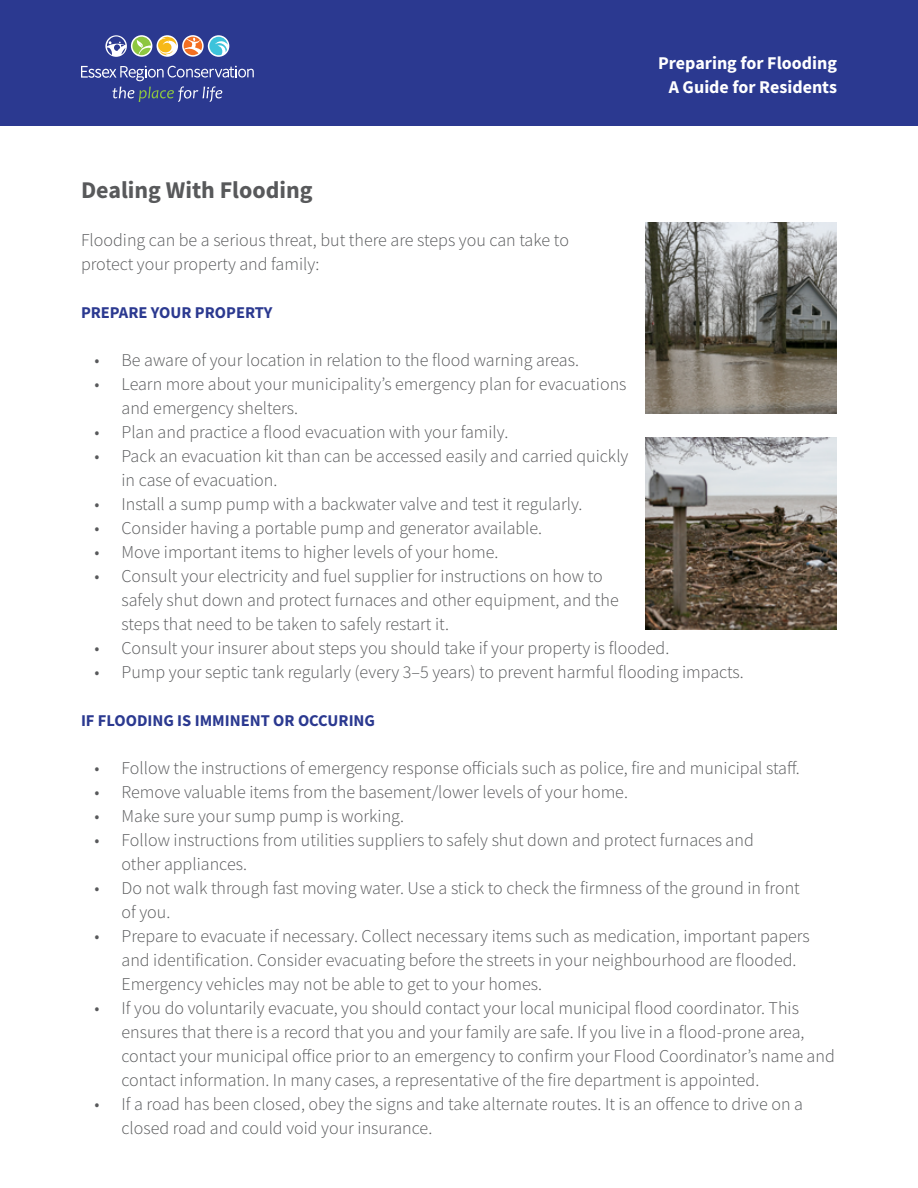
<style>
.page{position:relative;width:918px;height:1188px;background:#fff}
.page>*{position:absolute;margin:0;border:0;box-sizing:border-box;transform-origin:0 0}
.t1{font:700 24px "Source Sans Pro";color:#58595b}
.t2{font:300 18px/24px "Source Sans Pro";color:#58595b}
.t3{font:700 18px/24px "Source Sans Pro";color:#fff;text-align:center}
.t4{font:700 16.5px "Source Sans Pro";color:#2b3990}
</style>
<div class="page">
<div style="left:0;top:0;width:918px;height:126px;background:#2b3990"></div>
<svg style="left:157px;top:35px;width:21px;height:22px"></svg>
<svg style="left:158px;top:35px;width:19px;height:20px"></svg>
<svg style="left:131px;top:35px;width:21px;height:22px"></svg>
<svg style="left:132px;top:36px;width:19px;height:19px"></svg>
<svg style="left:182px;top:35px;width:22px;height:22px"></svg>
<svg style="left:184px;top:37px;width:18px;height:18px"></svg>
<svg style="left:105px;top:35px;width:22px;height:22px"></svg>
<svg style="left:107px;top:36px;width:18px;height:19px"></svg>
<svg style="left:81px;top:66px;width:173px;height:36px"></svg>
<svg style="left:208px;top:35px;width:21px;height:22px"></svg>
<svg style="left:209px;top:37px;width:19px;height:18px"></svg>
<img style="left:645px;top:222px;width:192px;height:192px">
<img style="left:645px;top:438px;width:192px;height:192px">
<h1 class="t1" style="left:81px;top:174px;width:233px">Dealing With Flooding</h1>
<p class="t2" style="left:81px;top:228px;width:489px">Flooding can be a serious threat, but there are steps you can take to protect your property and family:</p>
<p class="t4" style="left:81px;top:301px;width:193px">PREPARE YOUR PROPERTY</p>
<p class="t3" style="left:658px;top:50px;width:180px">Preparing for Flooding<br>A Guide for Residents</p>
<p class="t2" style="left:94px;top:348px;width:486px">• Be aware of your location in relation to the flood warning areas.</p>
<p class="t2" style="left:122px;top:372px;width:507px;text-indent:-27px">• Learn more about your municipality’s emergency plan for evacuations and emergency shelters.</p>
<p class="t2" style="left:94px;top:420px;width:415px">• Plan and practice a flood evacuation with your family.</p>
<p class="t2" style="left:122px;top:444px;width:508px;text-indent:-27px">• Pack an evacuation kit than can be accessed easily and carried quickly in case of evacuation.</p>
<p class="t2" style="left:94px;top:492px;width:490px">• Install a sump pump with a backwater valve and test it regularly.</p>
<p class="t2" style="left:94px;top:516px;width:449px">• Consider having a portable pump and generator available.</p>
<p class="t2" style="left:94px;top:540px;width:405px">• Move important items to higher levels of your home.</p>
<p class="t2" style="left:122px;top:564px;width:499px;text-indent:-27px">• Consult your electricity and fuel supplier for instructions on how to safely shut down and protect furnaces and other equipment, and the steps that need to be taken to safely restart it.</p>
<p class="t2" style="left:94px;top:636px;width:576px">• Consult your insurer about steps you should take if your property is flooded.</p>
<p class="t2" style="left:94px;top:660px;width:651px">• Pump your septic tank regularly (every 3–5 years) to prevent harmful flooding impacts.</p>
<p class="t4" style="left:81px;top:709px;width:296px">IF FLOODING IS IMMINENT OR OCCURING</p>
<p class="t2" style="left:95px;top:756px;width:707px">• Follow the instructions of emergency response officials such as police, fire and municipal staff.</p>
<p class="t2" style="left:95px;top:780px;width:535px">• Remove valuable items from the basement/lower levels of your home.</p>
<p class="t2" style="left:95px;top:804px;width:311px">• Make sure your sump pump is working.</p>
<p class="t2" style="left:122px;top:828px;width:634px;text-indent:-27px">• Follow instructions from utilities suppliers to safely shut down and protect furnaces and other appliances.</p>
<p class="t2" style="left:122px;top:876px;width:680px;text-indent:-27px">• Do not walk through fast moving water. Use a stick to check the firmness of the ground in front of you.</p>
<p class="t2" style="left:122px;top:924px;width:690px;text-indent:-27px">• Prepare to evacuate if necessary. Collect necessary items such as medication, important papers and identification. Consider evacuating before the streets in your neighbourhood are flooded.<br>Emergency vehicles may not be able to get to your homes.</p>
<p class="t2" style="left:122px;top:996px;width:715px;text-indent:-27px">• If you do voluntarily evacuate, you should contact your local municipal flood coordinator. This ensures that there is a record that you and your family are safe. If you live in a flood-prone area, contact your municipal office prior to an emergency to confirm your Flood Coordinator’s name and contact information. In many cases, a representative of the fire department is appointed.</p>
<p class="t2" style="left:122px;top:1092px;width:683px;text-indent:-27px">• If a road has been closed, obey the signs and take alternate routes. It is an offence to drive on a closed road and could void your insurance.</p>
</div>
